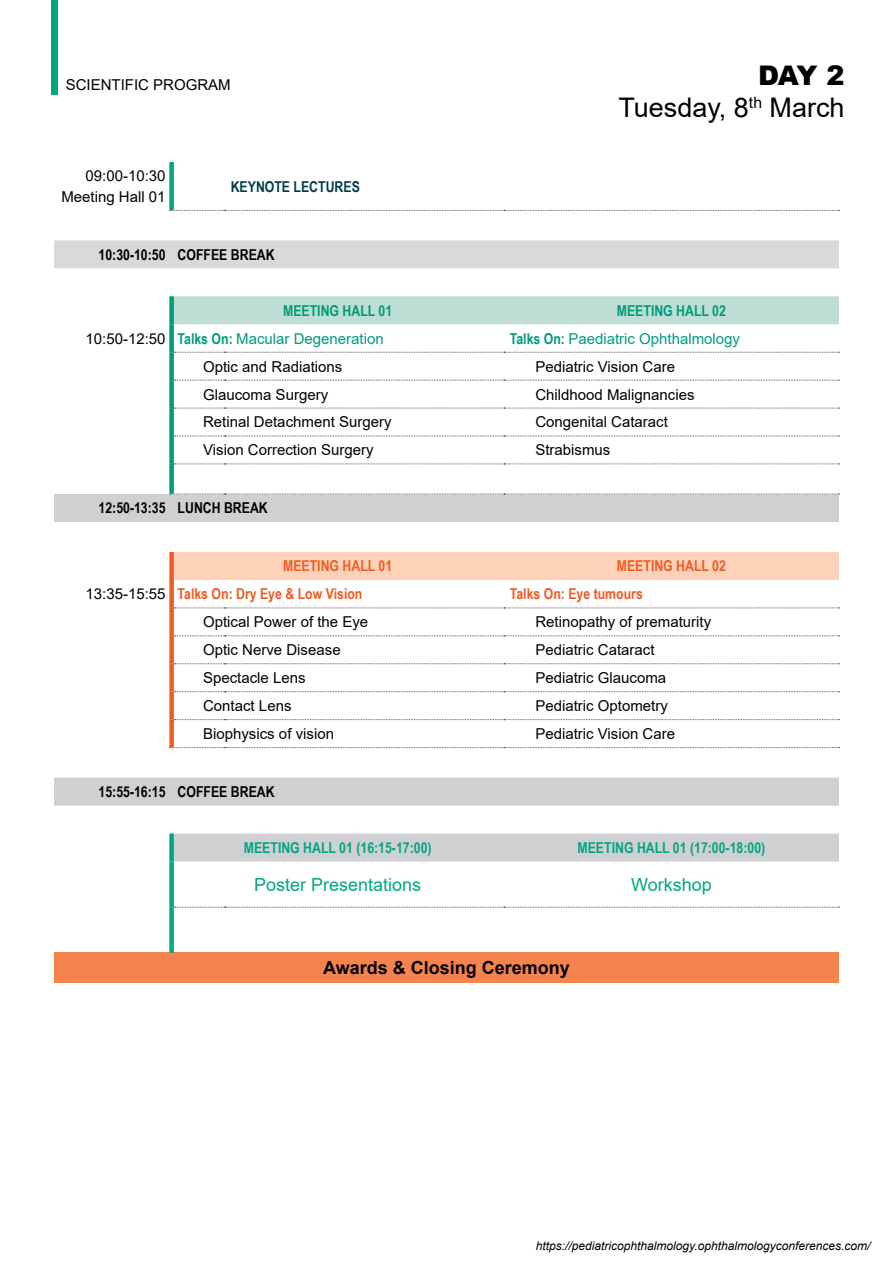
<style>
.page{position:relative;width:893px;height:1263px;background:#fff}
.page>*{position:absolute;margin:0;border:0;box-sizing:border-box;transform-origin:0 0}
.t1{font:27px/32.4px "Arial";color:#000;text-align:right}
.t2{font:18px "Arial";color:#00a77e}
.t3{font:700 18px "Arial";color:#000}
.t4{font:15px/20.4px "Arial";color:#000;text-align:right}
.t5{font:700 15px "Arial Narrow";color:#f15a22}
.t6{font:15px "Arial";color:#009b79}
.t7{font:700 15px "Arial Narrow";color:#000}
.t8{font:700 15px "Arial Narrow";color:#00a77e}
.t9{font:700 15px "Arial Narrow";color:#009b79}
.t10{font:700 15px "Arial Narrow";color:#013c4c}
.t11{font:italic 12px "Arial";color:#000}
.s1{font-weight:900}
.s2{color:#000}
.s3{font-family:"Arial Narrow";font-weight:700}
.s4{font-family:"Arial";font-weight:400;color:#000}
</style>
<div class="page">
<div style="left:54px;top:240px;width:785px;height:28px;background:#d7d9da"></div>
<div style="left:174px;top:296px;width:665px;height:28px;background:#beddd4"></div>
<svg style="left:54px;top:494px;width:785px;height:367px"></svg>
<div style="left:174px;top:552px;width:665px;height:28px;background:#fdd2b9"></div>
<div style="left:54px;top:953px;width:785px;height:30px;background:#f5834e"></div>
<div style="left:169px;top:580px;width:5px;height:28px;background:#f15a22"></div>
<div style="left:169px;top:324px;width:5px;height:28px;background:#009b79"></div>
<svg style="left:170px;top:210px;width:670px;height:1px"></svg>
<svg style="left:174px;top:352px;width:666px;height:1px"></svg>
<div style="left:169px;top:352px;width:5px;height:28px;background:#009b79"></div>
<div style="left:169px;top:380px;width:5px;height:28px;background:#009b79"></div>
<svg style="left:174px;top:380px;width:666px;height:1px"></svg>
<div style="left:169px;top:408px;width:5px;height:28px;background:#009b79"></div>
<div style="left:169px;top:464px;width:5px;height:30px;background:#009b79"></div>
<svg style="left:174px;top:408px;width:666px;height:1px"></svg>
<div style="left:169px;top:436px;width:5px;height:28px;background:#009b79"></div>
<svg style="left:174px;top:436px;width:666px;height:1px"></svg>
<svg style="left:174px;top:463px;width:666px;height:1px"></svg>
<svg style="left:170px;top:494px;width:670px;height:1px"></svg>
<svg style="left:174px;top:607px;width:666px;height:1px"></svg>
<svg style="left:174px;top:635px;width:666px;height:1px"></svg>
<svg style="left:174px;top:663px;width:666px;height:1px"></svg>
<svg style="left:174px;top:691px;width:666px;height:1px"></svg>
<svg style="left:174px;top:719px;width:666px;height:1px"></svg>
<svg style="left:170px;top:747px;width:670px;height:1px"></svg>
<svg style="left:174px;top:907px;width:666px;height:1px"></svg>
<div style="left:169px;top:552px;width:5px;height:28px;background:#f15a22"></div>
<div style="left:169px;top:608px;width:5px;height:28px;background:#f15a22"></div>
<div style="left:169px;top:636px;width:5px;height:28px;background:#f15a22"></div>
<div style="left:169px;top:664px;width:5px;height:28px;background:#f15a22"></div>
<div style="left:169px;top:692px;width:5px;height:28px;background:#f15a22"></div>
<div style="left:169px;top:720px;width:5px;height:27px;background:#f15a22"></div>
<div style="left:169px;top:296px;width:5px;height:28px;background:#009b79"></div>
<div style="left:169px;top:162px;width:5px;height:48px;background:#00a77e"></div>
<div style="left:169px;top:833px;width:5px;height:28px;background:#00a77e"></div>
<div style="left:169px;top:861px;width:5px;height:46px;background:#00a77e"></div>
<div style="left:169px;top:907px;width:5px;height:46px;background:#00a77e"></div>
<div style="left:51px;top:0;width:7px;height:94px;background:#00a77e"></div>
<p class="t4" style="left:66px;top:75px;width:167px">SCIENTIFIC PROGRAM</p>
<p class="t4" style="left:61px;top:166px;width:106px">09:00-10:30<br>Meeting Hall 01</p>
<p class="t10" style="left:231px;top:175px;width:131px">KEYNOTE LECTURES</p>
<p class="t7" style="left:99px;top:243px;width:178px">10:30-10:50 COFFEE BREAK</p>
<h1 class="t1" style="left:618px;top:59px;width:228px"><span class="s1">DAY 2<br></span>Tuesday, 8<sup>th</sup> March</h1>
<p class="t9" style="left:283px;top:299px;width:111px">MEETING HALL 01</p>
<p class="t9" style="left:617px;top:299px;width:111px">MEETING HALL 02</p>
<p class="t6" style="left:86px;top:328px;width:300px"><span class="s2">10:50-12:50</span> <span class="s3">Talks On:</span> Macular Degeneration</p>
<p class="t6" style="left:510px;top:328px;width:232px"><span class="s3">Talks On:</span> Paediatric Ophthalmology</p>
<p class="t4" style="left:203px;top:356px;width:141px">Optic and Radiations</p>
<p class="t4" style="left:535px;top:356px;width:141px">Pediatric Vision Care</p>
<p class="t4" style="left:203px;top:384px;width:127px">Glaucoma Surgery</p>
<p class="t4" style="left:535px;top:384px;width:161px">Childhood Malignancies</p>
<p class="t4" style="left:203px;top:412px;width:190px">Retinal Detachment Surgery</p>
<p class="t4" style="left:535px;top:412px;width:134px">Congenital Cataract</p>
<p class="t4" style="left:203px;top:440px;width:172px">Vision Correction Surgery</p>
<p class="t4" style="left:535px;top:440px;width:77px">Strabismus</p>
<p class="t7" style="left:99px;top:497px;width:171px">12:50-13:35 LUNCH BREAK</p>
<p class="t5" style="left:283px;top:555px;width:111px">MEETING HALL 01</p>
<p class="t5" style="left:617px;top:555px;width:111px">MEETING HALL 02</p>
<p class="t5" style="left:86px;top:583px;width:278px"><span class="s4">13:35-15:55</span> Talks On: Dry Eye &amp; Low Vision</p>
<p class="t5" style="left:510px;top:583px;width:135px">Talks On: Eye tumours</p>
<p class="t4" style="left:203px;top:612px;width:167px">Optical Power of the Eye</p>
<p class="t4" style="left:535px;top:612px;width:177px">Retinopathy of prematurity</p>
<p class="t4" style="left:203px;top:640px;width:139px">Optic Nerve Disease</p>
<p class="t4" style="left:535px;top:640px;width:121px">Pediatric Cataract</p>
<p class="t4" style="left:203px;top:668px;width:104px">Spectacle Lens</p>
<p class="t4" style="left:535px;top:668px;width:132px">Pediatric Glaucoma</p>
<p class="t4" style="left:203px;top:696px;width:90px">Contact Lens</p>
<p class="t4" style="left:535px;top:696px;width:134px">Pediatric Optometry</p>
<p class="t4" style="left:203px;top:723px;width:132px">Biophysics of vision</p>
<p class="t4" style="left:535px;top:723px;width:141px">Pediatric Vision Care</p>
<p class="t7" style="left:99px;top:780px;width:178px">15:55-16:15 COFFEE BREAK</p>
<p class="t8" style="left:244px;top:836px;width:189px">MEETING HALL 01 (16:15-17:00)</p>
<p class="t8" style="left:577px;top:836px;width:189px">MEETING HALL 01 (17:00-18:00)</p>
<p class="t2" style="left:254px;top:872px;width:169px">Poster Presentations</p>
<p class="t2" style="left:631px;top:872px;width:82px">Workshop</p>
<p class="t3" style="left:323px;top:955px;width:248px">Awards &amp; Closing Ceremony</p>
<p class="t11" style="left:536px;top:1238px;width:336px">https://pediatricophthalmology.ophthalmologyconferences.com/</p>
</div>
